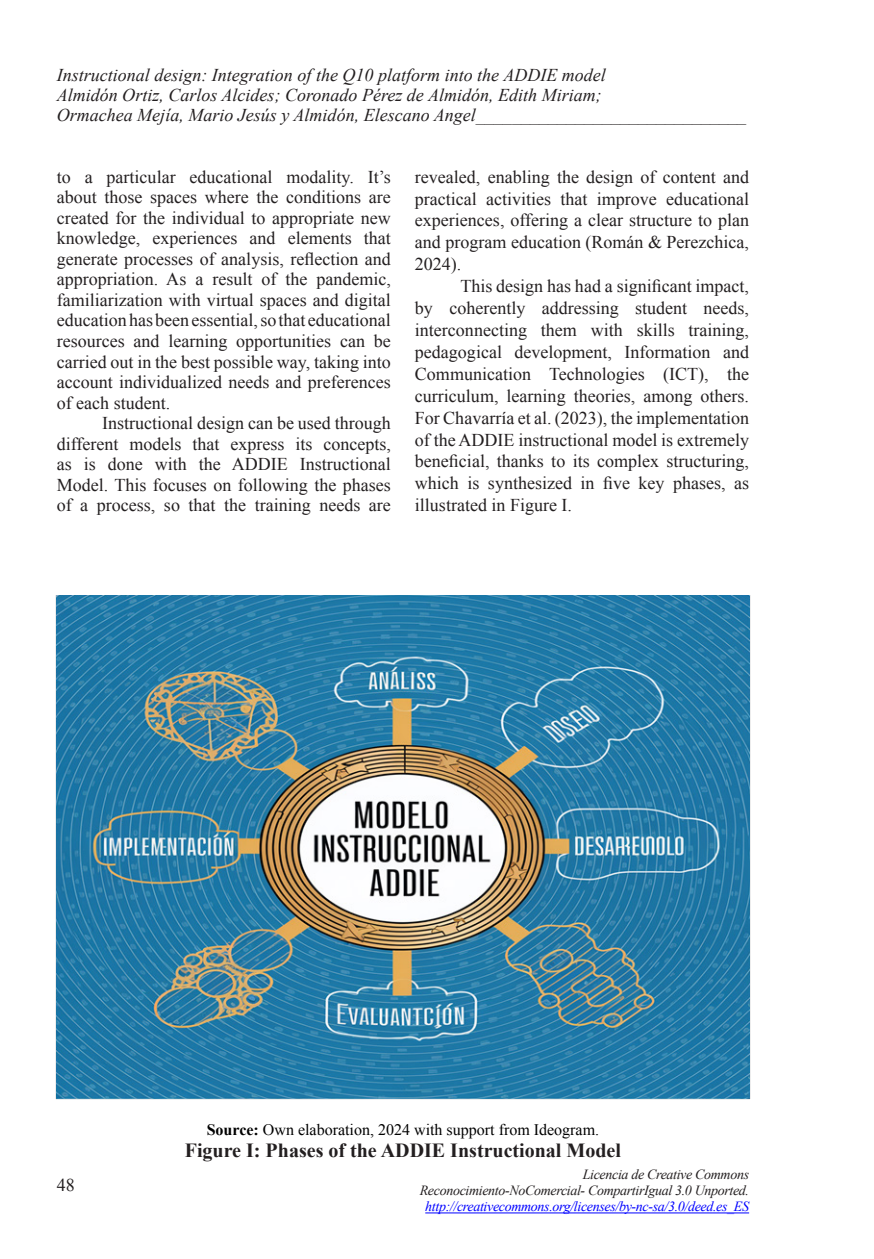
<style>
.page{position:relative;width:874px;height:1259px;background:#fff}
.page>*{position:absolute;margin:0;border:0;box-sizing:border-box;transform-origin:0 0}
.t1{font:700 20px "Times New Roman";color:#231f20}
.t2{font:18px/20.6px "Times New Roman";color:#231f20;text-align:justify}
.t3{font:italic 18px/20px "Times New Roman";color:#231f20}
.t4{font:16px "Times New Roman";color:#000}
.t5{font:italic 14px/16px "Times New Roman";letter-spacing:-.025em;color:#231f20;text-align:right}
.t6{font:italic 14px "Times New Roman";letter-spacing:-.025em;color:#00f}
.s1{font-weight:700}
</style>
<div class="page">
<hr style="left:425px;top:1212px;width:323px;height:1px;background:#00f">
<img style="left:55px;top:596px;width:696px;height:504px">
<p class="t3" style="left:57px;top:65px;width:690px">Instructional design: Integration of the Q10 platform into the ADDIE model<br>Almidón Ortiz, Carlos Alcides; Coronado Pérez de Almidón, Edith Miriam;<br>Ormachea Mejía, Mario Jesús y Almidón, Elescano Angel______________________________</p>
<p class="t2" style="left:57px;top:166px;width:335px">to a particular educational modality. It’s about those spaces where the conditions are created for the individual to appropriate new knowledge, experiences and elements that generate processes of analysis, reflection and appropriation. As a result of the pandemic, familiarization with virtual spaces and digital education has been essential, so that educational resources and learning opportunities can be carried out in the best possible way, taking into account individualized needs and preferences of each student.</p>
<p class="t2" style="left:57px;top:412px;width:335px;text-indent:45px">Instructional design can be used through different models that express its concepts, as is done with the ADDIE Instructional Model. This focuses on following the phases of a process, so that the training needs are</p>
<p class="t2" style="left:415px;top:165px;width:335px;line-height:22px">revealed, enabling the design of content and practical activities that improve educational experiences, offering a clear structure to plan and program education (Román &amp; Perezchica, 2024).</p>
<p class="t2" style="left:415px;top:275px;width:335px;line-height:22px;text-indent:45px">This design has had a significant impact, by coherently addressing student needs, interconnecting them with skills training, pedagogical development, Information and Communication Technologies (ICT), the curriculum, learning theories, among others.<br>For Chavarría et al. (2023), the implementation of the ADDIE instructional model is extremely beneficial, thanks to its complex structuring, which is synthesized in five key phases, as illustrated in Figure I.</p>
<p class="t4" style="left:206px;top:1118px;width:394px"><span class="s1">Source:</span> Own elaboration, 2024 with support from Ideogram.</p>
<p class="t1" style="left:185px;top:1136px;width:437px">Figure I: Phases of the ADDIE Instructional Model</p>
<p class="t2" style="left:57px;top:1174px;width:19px">48</p>
<p class="t5" style="left:419px;top:1166px;width:331px">Licencia de Creative Commons<br>Reconocimiento-NoComercial- CompartirIgual 3.0 Unported.</p>
<p class="t6" style="left:425px;top:1197px;width:325px">http://creativecommons.org/licenses/by-nc-sa/3.0/deed.es_ES</p>
</div>
